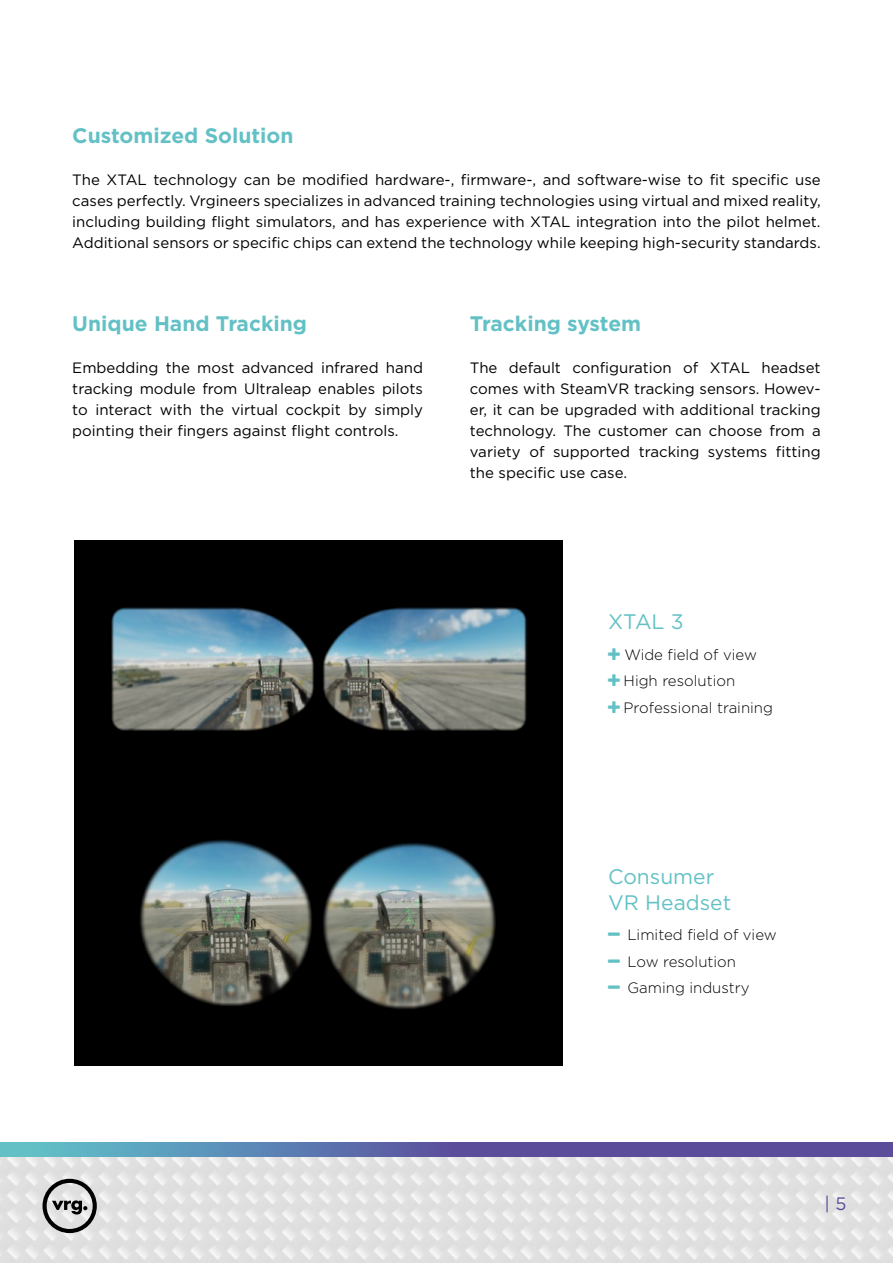
<style>
.page{position:relative;width:893px;height:1263px;background:#fff}
.page>*{position:absolute;margin:0;border:0;box-sizing:border-box;transform-origin:0 0}
.bulet_2{font:700 21px "Gotham Bold CE";color:#63c1c5}
.Nadpis{font:21px/25.2px "Gotham Book CE";color:#63c1c5}
.t1{font:18px "Gotham";color:#5c4d9c}
.bulet_2-2{font:15px/21px "Gotham Book CE";color:#000;text-align:justify}
.Text{font:300 15px "Gotham Light CE";color:#000}
</style>
<div class="page">
<img style="left:0;top:1157px;width:893px;height:106px">
<svg style="left:0;top:1142px;width:893px;height:15px;background:#5c6da8"></svg>
<svg style="left:43px;top:1179px;width:54px;height:54px;background:#a0a0a0"></svg>
<div style="left:74px;top:540px;width:489px;height:525px;background:#000"></div>
<img style="left:334px;top:843px;width:162px;height:166px">
<img style="left:140px;top:839px;width:194px;height:167px">
<img style="left:111px;top:608px;width:203px;height:123px">
<img style="left:323px;top:608px;width:204px;height:123px">
<p class="bulet_2" style="left:72px;top:123px;width:223px">Customized Solution</p>
<p class="bulet_2-2" style="left:72px;top:169px;width:750px">The XTAL technology can be modified hardware-, firmware-, and software-wise to fit specific use cases perfectly. Vrgineers specializes in advanced training technologies using virtual and mixed reality, including building flight simulators, and has experience with XTAL integration into the pilot helmet.<br>Additional sensors or specific chips can extend the technology while keeping high-security standards.</p>
<p class="bulet_2" style="left:72px;top:311px;width:236px">Unique Hand Tracking</p>
<p class="bulet_2-2" style="left:72px;top:357px;width:352px">Embedding the most advanced infrared hand tracking module from Ultraleap enables pilots to interact with the virtual cockpit by simply pointing their fingers against flight controls.</p>
<p class="bulet_2" style="left:470px;top:311px;width:173px">Tracking system</p>
<p class="bulet_2-2" style="left:470px;top:357px;width:352px">The default configuration of XTAL headset comes with SteamVR tracking sensors. Howev&shy;er, it can be upgraded with additional tracking technology. The customer can choose from a variety of supported tracking systems fitting the specific use case.</p>
<p class="Nadpis" style="left:608px;top:609px;width:77px">XTAL 3</p>
<p class="Text" style="left:624px;top:646px;width:134px">Wide field of view</p>
<p class="Text" style="left:624px;top:672px;width:113px">High resolution</p>
<p class="Text" style="left:624px;top:699px;width:151px">Professional training</p>
<p class="Nadpis" style="left:608px;top:864px;width:125px">Consumer<br>VR Headset</p>
<p class="Text" style="left:627px;top:926px;width:151px">Limited field of view</p>
<p class="Text" style="left:627px;top:953px;width:110px">Low resolution</p>
<p class="Text" style="left:627px;top:979px;width:124px">Gaming industry</p>
<p class="t1" style="left:824px;top:1191px;width:23px">| 5</p>
</div>
